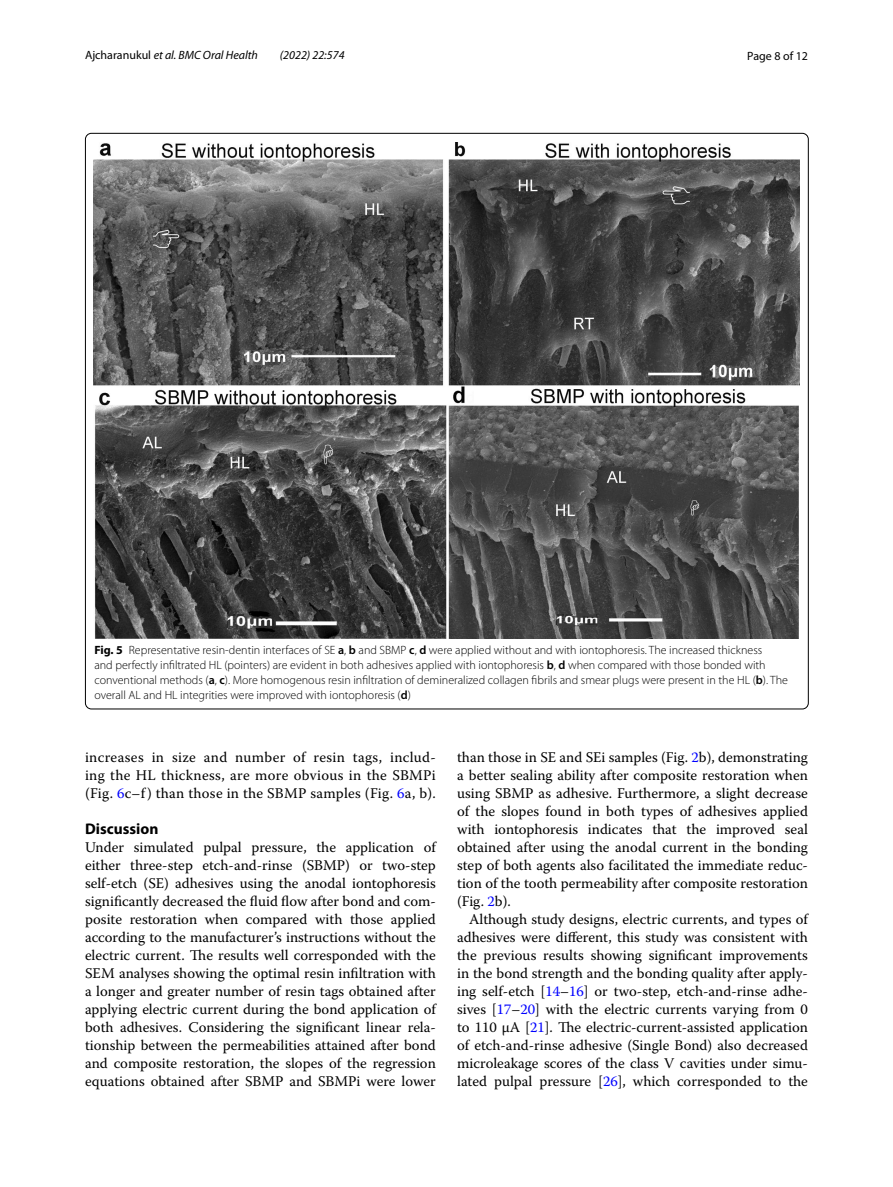
<style>
.page{position:relative;width:893px;height:1187px;background:#fff}
.page>*{position:absolute;margin:0;border:0;box-sizing:border-box;transform-origin:0 0}
.t1{font:700 15.45px "Myriad Pro";color:#000}
.t2{font:14.7px/18px "Warnock Pro";color:#000;text-align:justify}
.t3{font:300 12px/15px "Myriad Pro";color:#000}
.t4{font:italic 12px "Myriad Pro";color:#000}
.t5{font:12px "Myriad Pro";color:#000}
.s1{font-style:normal}
.s2{font-weight:700}
.s3{font-weight:600}
.s4{color:#00f}
</style>
<div class="page">
<img style="left:94px;top:142px;width:706px;height:496px">
<p class="t4" style="left:85px;top:48px;width:174px"><span class="s1">Ajcharanukul</span> et al. BMC Oral Health</p>
<p class="t4" style="left:280px;top:48px;width:66px">(2022) 22:574</p>
<p class="t5" style="left:747px;top:48px;width:62px">Page 8 of 12</p>
<p class="t3" style="left:94px;top:642px;width:695px"><span class="s2">Fig. 5</span> Representative resin-dentin interfaces of SE <span class="s3">a</span>, <span class="s3">b</span> and SBMP <span class="s3">c</span>, <span class="s3">d</span> were applied without and with iontophoresis. The increased thickness<br>and perfectly infiltrated HL (pointers) are evident in both adhesives applied with iontophoresis <span class="s3">b</span>, <span class="s3">d</span> when compared with those bonded with conventional methods (<span class="s3">a</span>, <span class="s3">c</span>). More homogenous resin infiltration of demineralized collagen fibrils and smear plugs were present in the HL (<span class="s3">b</span>). The overall AL and HL integrities were improved with iontophoresis (<span class="s3">d</span>)</p>
<p class="t2" style="left:85px;top:747px;width:352px">increases in size and number of resin tags, includ&shy;ing the HL thickness, are more obvious in the SBMPi (Fig. <span class="s4">6</span>c–f) than those in the SBMP samples (Fig. <span class="s4">6</span>a, b).</p>
<p class="t1" style="left:85px;top:818px;width:75px">Discussion</p>
<p class="t2" style="left:85px;top:837px;width:352px">Under simulated pulpal pressure, the application of either three-step etch-and-rinse (SBMP) or two-step self-etch (SE) adhesives using the anodal iontophoresis significantly decreased the fluid flow after bond and com&shy;posite restoration when compared with those applied according to the manufacturer’s instructions without the electric current. The results well corresponded with the SEM analyses showing the optimal resin infiltration with a longer and greater number of resin tags obtained after applying electric current during the bond application of both adhesives. Considering the significant linear rela&shy;tionship between the permeabilities attained after bond and composite restoration, the slopes of the regression equations obtained after SBMP and SBMPi were lower</p>
<p class="t2" style="left:457px;top:747px;width:352px">than those in SE and SEi samples (Fig. <span class="s4">2</span>b), demonstrating a better sealing ability after composite restoration when using SBMP as adhesive. Furthermore, a slight decrease of the slopes found in both types of adhesives applied with iontophoresis indicates that the improved seal obtained after using the anodal current in the bonding step of both agents also facilitated the immediate reduc&shy;tion of the tooth permeability after composite restoration (Fig. <span class="s4">2</span>b).</p>
<p class="t2" style="left:457px;top:909px;width:352px;text-indent:12px">Although study designs, electric currents, and types of adhesives were different, this study was consistent with the previous results showing significant improvements in the bond strength and the bonding quality after apply&shy;ing self-etch [<span class="s4">14</span>–<span class="s4">16</span>] or two-step, etch-and-rinse adhe&shy;sives [<span class="s4">17</span>–<span class="s4">20</span>] with the electric currents varying from 0 to 110 μA [<span class="s4">21</span>]. The electric-current-assisted application of etch-and-rinse adhesive (Single Bond) also decreased microleakage scores of the class V cavities under simu&shy;lated pulpal pressure [<span class="s4">26</span>], which corresponded to the</p>
</div>
